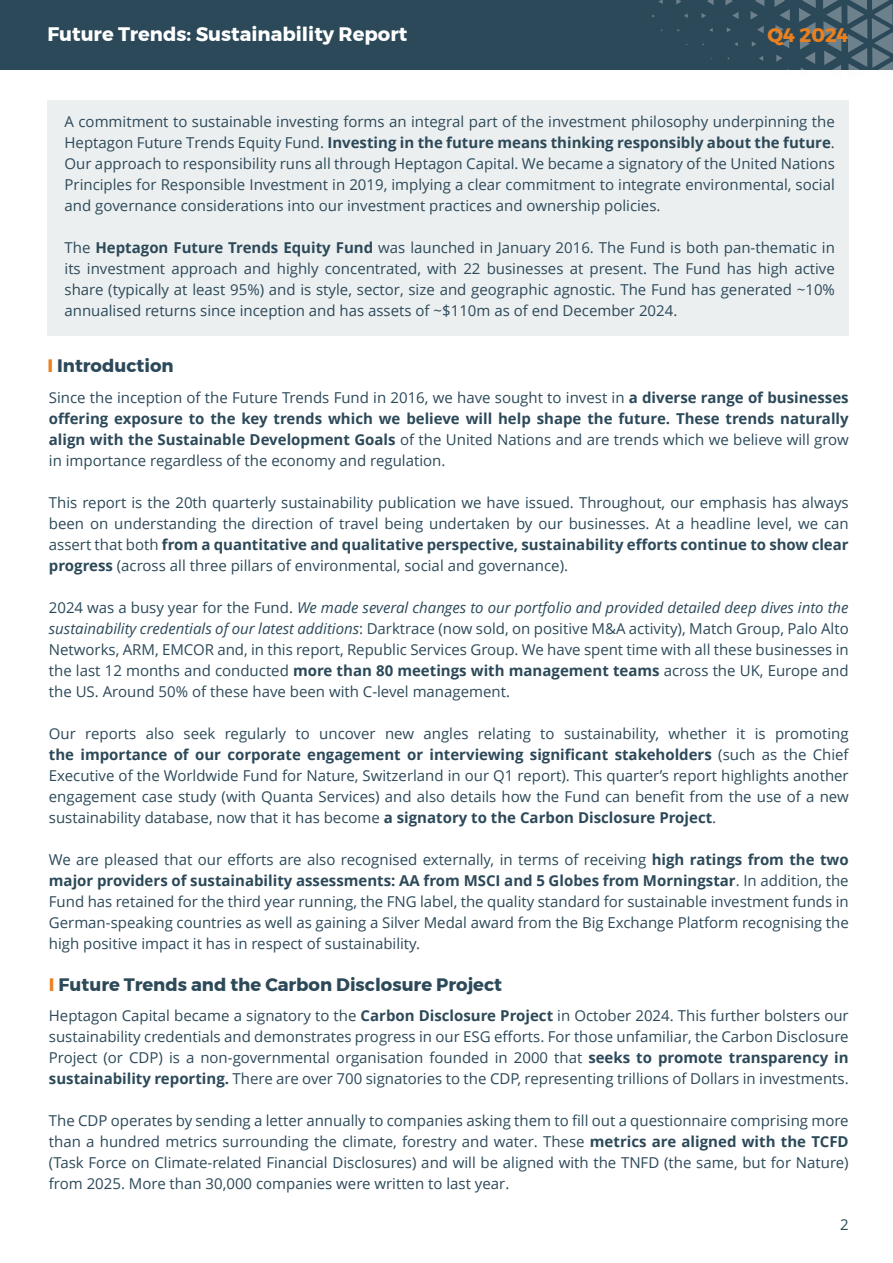
<style>
.page{position:relative;width:893px;height:1263px;background:#fff}
.page>*{position:absolute;margin:0;border:0;box-sizing:border-box;transform-origin:0 0}
.t1{font:700 19.5px "Montserrat";color:#fff}
.t2{font:700 19.5px "Montserrat";color:#eb801f}
.t3{font:700 18px "Montserrat";color:#2c4959}
.t4{font:15px/21px "Open Sans";color:#2c4959;text-align:justify}
.s1{font-weight:700}
.s2{color:#eb801f}
.s3{font-style:italic}
</style>
<div class="page">
<div style="left:0;top:0;width:893px;height:69px;background:#2c4959"></div>
<svg style="left:684px;top:14px;width:4px;height:4px"></svg>
<svg style="left:701px;top:13px;width:5px;height:5px"></svg>
<svg style="left:659px;top:0;width:4px;height:4px"></svg>
<svg style="left:676px;top:0;width:5px;height:5px"></svg>
<svg style="left:707px;top:0;width:7px;height:5px"></svg>
<svg style="left:727px;top:27px;width:4px;height:5px"></svg>
<svg style="left:725px;top:0;width:8px;height:5px"></svg>
<svg style="left:732px;top:12px;width:7px;height:7px"></svg>
<svg style="left:752px;top:41px;width:4px;height:6px"></svg>
<svg style="left:759px;top:56px;width:4px;height:5px"></svg>
<svg style="left:757px;top:26px;width:7px;height:7px"></svg>
<svg style="left:776px;top:55px;width:6px;height:7px"></svg>
<svg style="left:750px;top:0;width:14px;height:19px"></svg>
<svg style="left:774px;top:0;width:16px;height:48px"></svg>
<svg style="left:799px;top:0;width:17px;height:70px"></svg>
<svg style="left:823px;top:0;width:70px;height:70px"></svg>
<div style="left:47px;top:100px;width:802px;height:236px;background:#eceff0"></div>
<h1 class="t1" style="left:47px;top:19px;width:361px">Future Trends: Sustainability Report</h1>
<h1 class="t2" style="left:768px;top:20px;width:83px">Q4 2024</h1>
<p class="t4" style="left:65px;top:111px;width:772px">A commitment to sustainable investing forms an integral part of the investment philosophy underpinning the Heptagon Future Trends Equity Fund. <span class="s1">Investing in the future means thinking responsibly about the future</span>.<br>Our approach to responsibility runs all through Heptagon Capital. We became a signatory of the United Nations Principles for Responsible Investment in 2019, implying a clear commitment to integrate environmental, social and governance considerations into our investment practices and ownership policies.</p>
<p class="t4" style="left:65px;top:237px;width:772px">The <span class="s1">Heptagon Future Trends Equity Fund</span> was launched in January 2016. The Fund is both pan-thematic in its investment approach and highly concentrated, with 22 businesses at present. The Fund has high active share (typically at least 95%) and is style, sector, size and geographic agnostic. The Fund has generated ~10% annualised returns since inception and has assets of ~$110m as of end December 2024.</p>
<p class="t3" style="left:47px;top:351px;width:128px"><span class="s2">I</span> Introduction</p>
<p class="t4" style="left:49px;top:387px;width:801px">Since the inception of the Future Trends Fund in 2016, we have sought to invest in <span class="s1">a diverse range of businesses offering exposure to the key trends which we believe will help shape the future. These trends naturally align with the Sustainable Development Goals</span> of the United Nations and are trends which we believe will grow in importance regardless of the economy and regulation.</p>
<p class="t4" style="left:49px;top:492px;width:801px">This report is the 20th quarterly sustainability publication we have issued. Throughout, our emphasis has always been on understanding the direction of travel being undertaken by our businesses. At a headline level, we can assert that both <span class="s1">from a quantitative and qualitative perspective, sustainability efforts continue to show clear progress</span> (across all three pillars of environmental, social and governance).</p>
<p class="t4" style="left:49px;top:597px;width:801px">2024 was a busy year for the Fund. <span class="s3">We made several changes to our portfolio and provided detailed deep dives into the sustainability credentials of our latest additions</span>: Darktrace (now sold, on positive M&amp;A activity), Match Group, Palo Alto Networks, ARM, EMCOR and, in this report, Republic Services Group. We have spent time with all these businesses in the last 12 months and conducted <span class="s1">more than 80 meetings with management teams</span> across the UK, Europe and the US. Around 50% of these have been with C-level management.</p>
<p class="t4" style="left:49px;top:723px;width:801px">Our reports also seek regularly to uncover new angles relating to sustainability, whether it is promoting <span class="s1">the importance of our corporate engagement or interviewing significant stakeholders</span> (such as the Chief Executive of the Worldwide Fund for Nature, Switzerland in our Q1 report). This quarter’s report highlights another engagement case study (with Quanta Services) and also details how the Fund can benefit from the use of a new sustainability database, now that it has become <span class="s1">a signatory to the Carbon Disclosure Project</span>.</p>
<p class="t4" style="left:49px;top:849px;width:801px">We are pleased that our efforts are also recognised externally, in terms of receiving <span class="s1">high ratings from the two major providers of sustainability assessments: AA from MSCI and 5 Globes from Morningstar</span>. In addition, the Fund has retained for the third year running, the FNG label, the quality standard for sustainable investment funds in German-speaking countries as well as gaining a Silver Medal award from the Big Exchange Platform recognising the high positive impact it has in respect of sustainability.</p>
<p class="t3" style="left:49px;top:970px;width:455px"><span class="s2">I</span> Future Trends and the Carbon Disclosure Project</p>
<p class="t4" style="left:49px;top:1005px;width:801px">Heptagon Capital became a signatory to the <span class="s1">Carbon Disclosure Project</span> in October 2024. This further bolsters our sustainability credentials and demonstrates progress in our ESG efforts. For those unfamiliar, the Carbon Disclosure Project (or CDP) is a non-governmental organisation founded in 2000 that <span class="s1">seeks to promote transparency in sustainability reporting.</span> There are over 700 signatories to the CDP, representing trillions of Dollars in investments.</p>
<p class="t4" style="left:49px;top:1110px;width:801px">The CDP operates by sending a letter annually to companies asking them to fill out a questionnaire comprising more than a hundred metrics surrounding the climate, forestry and water. These <span class="s1">metrics are aligned with the TCFD </span>(Task Force on Climate-related Financial Disclosures) and will be aligned with the TNFD (the same, but for Nature) from 2025. More than 30,000 companies were written to last year.</p>
<p class="t4" style="left:840px;top:1213px;width:10px">2</p>
</div>
